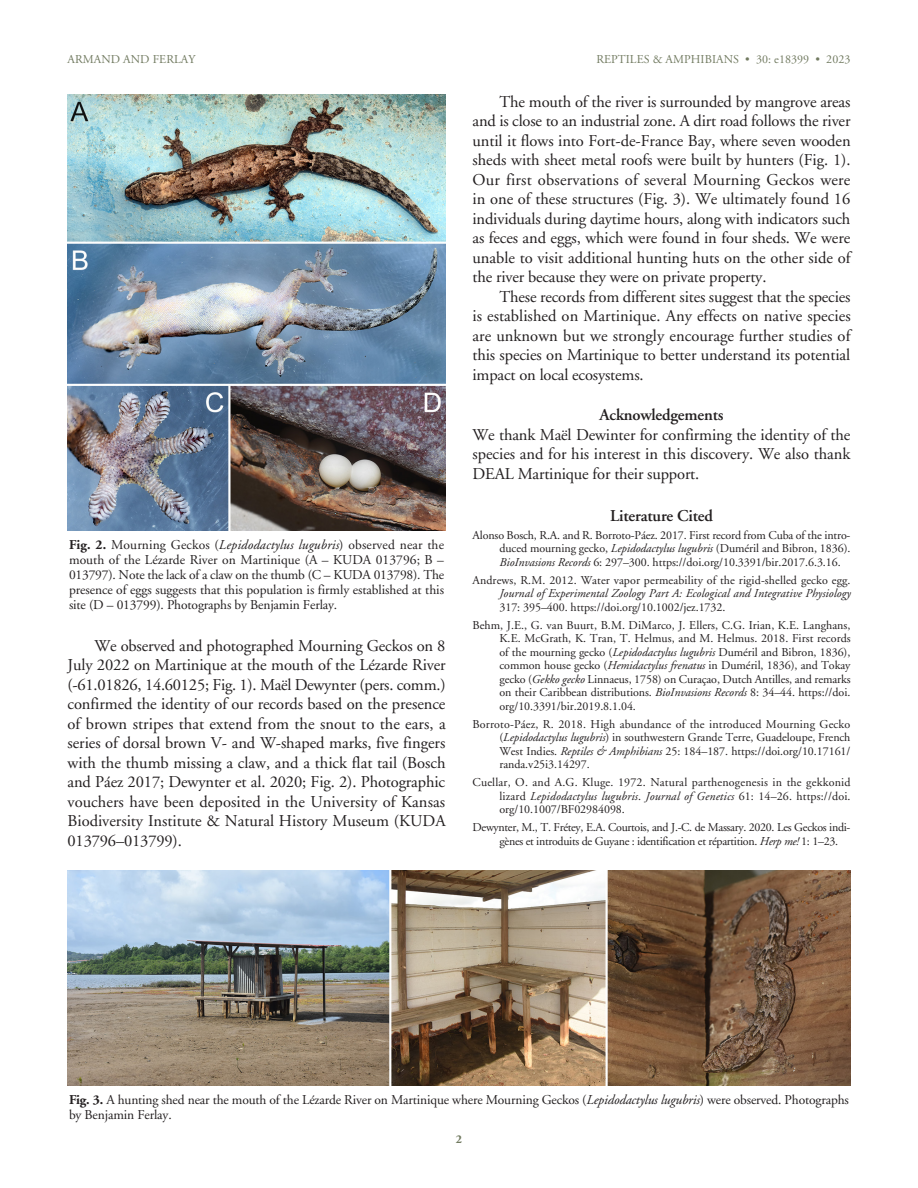
<style>
.page{position:relative;width:918px;height:1188px;background:#fff}
.page>*{position:absolute;margin:0;border:0;box-sizing:border-box;transform-origin:0 0}
.TEXT{font:16.5px/19.5px "Adobe Garamond";letter-spacing:-.01em;color:#231f20;text-align:justify}
.TEXT__1st_P{font:16.5px/19.5px "Adobe Garamond";letter-spacing:-.01em;color:#231f20;text-align:justify}
.SUBhead{font:600 16.5px "Adobe Garamond";letter-spacing:-.01em;color:#231f20}
.Figure_Caption{font:13.5px/15px "Adobe Garamond";letter-spacing:-.01em;color:#231f20;text-align:justify}
.Lit_Cited{font:12px/13.5px "Adobe Garamond";letter-spacing:-.005em;color:#231f20;text-align:justify}
.Lit_Cited-2{font:12px/13.5px "Adobe Garamond";letter-spacing:-.025em;color:#231f20}
.t1{font:12px "Adobe Garamond";letter-spacing:.005em;color:#717a60}
.t2{font:700 12px "Adobe Garamond";color:#717a60}
.s1{font-weight:700}
.s2{font-style:italic}
</style>
<div class="page">
<img style="left:68px;top:94px;width:378px;height:436px">
<img style="left:68px;top:870px;width:782px;height:216px">
<p class="t1" style="left:68px;top:53px;width:129px">ARMAND AND FERLAY</p>
<p class="t1" style="left:596px;top:53px;width:256px">REPTILES &amp; AMPHIBIANS • 30: e18399 • 2023</p>
<p class="Figure_Caption" style="left:69px;top:537px;width:377px"><span class="s1">Fig. 2.</span> Mourning Geckos (<span class="s2">Lepidodactylus lugubris</span>) observed near the mouth of the Lézarde River on Martinique (A – KUDA 013796; B – 013797). Note the lack of a claw on the thumb (C – KUDA 013798). The presence of eggs suggests that this population is firmly established at this site (D – 013799). Photographs by Benjamin Ferlay.</p>
<p class="TEXT" style="left:68px;top:636px;width:380px;text-indent:27px">We observed and photographed Mourning Geckos on 8<br>July 2022 on Martinique at the mouth of the Lézarde River (-61.01826, 14.60125; Fig. 1). Maël Dewynter (pers. comm.) confirmed the identity of our records based on the presence of brown stripes that extend from the snout to the ears, a series of dorsal brown V- and W-shaped marks, five fingers with the thumb missing a claw, and a thick flat tail (Bosch and Páez 2017; Dewynter et al. 2020; Fig. 2). Photographic vouchers have been deposited in the University of Kansas Biodiversity Institute &amp; Natural History Museum (KUDA 013796–013799).</p>
<p class="TEXT" style="left:472px;top:92px;width:380px;text-indent:27px">The mouth of the river is surrounded by mangrove areas and is close to an industrial zone. A dirt road follows the river until it flows into Fort-de-France Bay, where seven wooden sheds with sheet metal roofs were built by hunters (Fig. 1).<br>Our first observations of several Mourning Geckos were in one of these structures (Fig. 3). We ultimately found 16 individuals during daytime hours, along with indicators such as feces and eggs, which were found in four sheds. We were unable to visit additional hunting huts on the other side of the river because they were on private property.</p>
<p class="TEXT" style="left:472px;top:287px;width:380px;text-indent:27px">These records from different sites suggest that the species is established on Martinique. Any effects on native species are unknown but we strongly encourage further studies of this species on Martinique to better understand its potential impact on local ecosystems.</p>
<p class="SUBhead" style="left:599px;top:406px;width:126px">Acknowledgements</p>
<p class="TEXT__1st_P" style="left:472px;top:425px;width:380px">We thank Maël Dewinter for confirming the identity of the species and for his interest in this discovery. We also thank DEAL Martinique for their support.</p>
<p class="SUBhead" style="left:610px;top:506px;width:104px">Literature Cited</p>
<p class="Lit_Cited" style="left:500px;top:528px;width:353px;text-indent:-27px">Alonso Bosch, R.A. and R. Borroto-Páez. 2017. First record from Cuba of the intro&shy;duced mourning gecko, <span class="s2">Lepidodactylus lugubris</span> (Duméril and Bibron, 1836).<br><span class="s2">BioInvasions Records</span> 6: 297–300. https://doi.org/10.3391/bir.2017.6.3.16.</p>
<p class="Lit_Cited" style="left:500px;top:573px;width:353px;text-indent:-27px">Andrews, R.M. 2012. Water vapor permeability of the rigid-shelled gecko egg.<br><span class="s2">Journal of Experimental Zoology Part A: Ecological and Integrative Physiology </span>317: 395–400. https://doi.org/10.1002/jez.1732.</p>
<p class="Lit_Cited" style="left:500px;top:618px;width:353px;text-indent:-27px">Behm, J.E., G. van Buurt, B.M. DiMarco, J. Ellers, C.G. Irian, K.E. Langhans, K.E. McGrath, K. Tran, T. Helmus, and M. Helmus. 2018. First records of the mourning gecko (<span class="s2">Lepidodactylus lugubris</span> Duméril and Bibron, 1836), common house gecko (<span class="s2">Hemidactylus frenatus</span> in Duméril, 1836), and Tokay gecko (<span class="s2">Gekko gecko</span> Linnaeus, 1758) on Curaçao, Dutch Antilles, and remarks on their Caribbean distributions. <span class="s2">BioInvasions Records</span> 8: 34–44. https://doi. org/10.3391/bir.2019.8.1.04.</p>
<p class="Lit_Cited" style="left:500px;top:717px;width:353px;text-indent:-27px">Borroto-Páez, R. 2018. High abundance of the introduced Mourning Gecko (<span class="s2">Lepidodactylus lugubris</span>) in southwestern Grande Terre, Guadeloupe, French West Indies. <span class="s2">Reptiles &amp; Amphibians</span> 25: 184–187. https://doi.org/10.17161/ randa.v25i3.14297.</p>
<p class="Lit_Cited" style="left:500px;top:776px;width:353px;text-indent:-27px">Cuellar, O. and A.G. Kluge. 1972. Natural parthenogenesis in the gekkonid lizard <span class="s2">Lepidodactylus lugubris</span>. <span class="s2">Journal of Genetics</span> 61: 14–26. https://doi. org/10.1007/BF02984098.</p>
<p class="Lit_Cited-2" style="left:500px;top:821px;width:353px;text-indent:-27px">Dewynter, M., T. Frétey, E.A. Courtois, and J.-C. de Massary. 2020. Les Geckos indi&shy;gènes et introduits de Guyane : identification et répartition. <span class="s2">Herp me!</span> 1: 1–23.</p>
<p class="Figure_Caption" style="left:69px;top:1093px;width:781px"><span class="s1">Fig. 3.</span> A hunting shed near the mouth of the Lézarde River on Martinique where Mourning Geckos (<span class="s2">Lepidodactylus lugubris</span>) were observed. Photographs by Benjamin Ferlay.</p>
<p class="t2" style="left:456px;top:1132px;width:8px">2</p>
</div>
